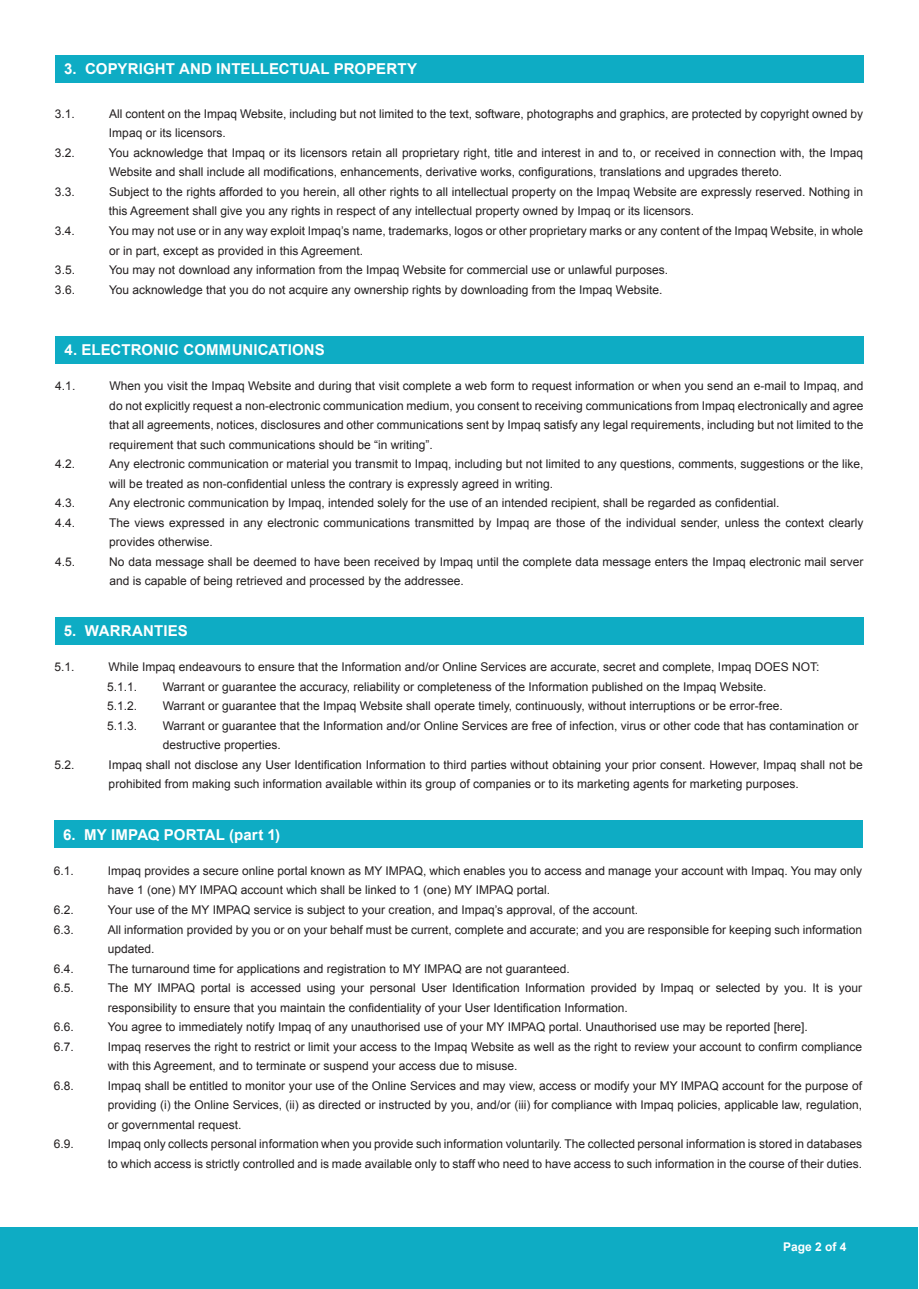
<style>
.page{position:relative;width:919px;height:1289px;background:#fff}
.page>*{position:absolute;margin:0;border:0;box-sizing:border-box;transform-origin:0 0}
.t1{font:700 15px "Arial";letter-spacing:.005em;color:#fff}
.t2{font:12px/19.5px "Arial";color:#231f20}
.t3{font:700 12px "Arial";color:#fff}
</style>
<div class="page">
<div style="left:0;top:1227px;width:917px;height:61px;background:#0eacc4"></div>
<div style="left:56px;top:336px;width:807px;height:27px;background:#0eacc4"></div>
<div style="left:55px;top:55px;width:808px;height:28px;background:#0eacc4"></div>
<div style="left:55px;top:617px;width:808px;height:27px;background:#0eacc4"></div>
<div style="left:54px;top:820px;width:808px;height:28px;background:#0eacc4"></div>
<p class="t1" style="left:64px;top:59px;width:354px">3. COPYRIGHT AND INTELLECTUAL PROPERTY</p>
<p class="t2" style="left:55px;top:104px;width:22px">3.1.</p>
<p class="t2" style="left:109px;top:104px;width:755px">All content on the Impaq Website, including but not limited to the text, software, photographs and graphics, are protected by copyright owned by<br>Impaq or its licensors.</p>
<p class="t2" style="left:55px;top:143px;width:22px">3.2.</p>
<p class="t2" style="left:109px;top:143px;width:755px">You acknowledge that Impaq or its licensors retain all proprietary right, title and interest in and to, or received in connection with, the Impaq<br>Website and shall include all modifications, enhancements, derivative works, configurations, translations and upgrades thereto.</p>
<p class="t2" style="left:55px;top:182px;width:22px">3.3.</p>
<p class="t2" style="left:109px;top:182px;width:755px">Subject to the rights afforded to you herein, all other rights to all intellectual property on the Impaq Website are expressly reserved. Nothing in this Agreement shall give you any rights in respect of any intellectual property owned by Impaq or its licensors.</p>
<p class="t2" style="left:55px;top:221px;width:22px">3.4.</p>
<p class="t2" style="left:109px;top:221px;width:755px">You may not use or in any way exploit Impaq’s name, trademarks, logos or other proprietary marks or any content of the Impaq Website, in whole or in part, except as provided in this Agreement.</p>
<p class="t2" style="left:55px;top:260px;width:22px">3.5.</p>
<p class="t2" style="left:109px;top:260px;width:560px">You may not download any information from the Impaq Website for commercial use or unlawful purposes.</p>
<p class="t2" style="left:55px;top:280px;width:22px">3.6.</p>
<p class="t2" style="left:109px;top:280px;width:555px">You acknowledge that you do not acquire any ownership rights by downloading from the Impaq Website.</p>
<p class="t1" style="left:64px;top:340px;width:262px">4. ELECTRONIC COMMUNICATIONS</p>
<p class="t2" style="left:55px;top:376px;width:22px">4.1.</p>
<p class="t2" style="left:109px;top:376px;width:755px;text-align:justify">When you visit the Impaq Website and during that visit complete a web form to request information or when you send an e-mail to Impaq, and do not explicitly request a non-electronic communication medium, you consent to receiving communications from Impaq electronically and agree that all agreements, notices, disclosures and other communications sent by Impaq satisfy any legal requirements, including but not limited to the requirement that such communications should be “in writing”.</p>
<p class="t2" style="left:55px;top:454px;width:22px">4.2.</p>
<p class="t2" style="left:109px;top:454px;width:755px">Any electronic communication or material you transmit to Impaq, including but not limited to any questions, comments, suggestions or the like, will be treated as non-confidential unless the contrary is expressly agreed in writing.</p>
<p class="t2" style="left:55px;top:493px;width:22px">4.3.</p>
<p class="t2" style="left:109px;top:493px;width:671px">Any electronic communication by Impaq, intended solely for the use of an intended recipient, shall be regarded as confidential.</p>
<p class="t2" style="left:55px;top:513px;width:22px">4.4.</p>
<p class="t2" style="left:109px;top:513px;width:755px">The views expressed in any electronic communications transmitted by Impaq are those of the individual sender, unless the context clearly provides otherwise.</p>
<p class="t2" style="left:55px;top:552px;width:22px">4.5.</p>
<p class="t2" style="left:109px;top:552px;width:755px">No data message shall be deemed to have been received by Impaq until the complete data message enters the Impaq electronic mail server and is capable of being retrieved and processed by the addressee.</p>
<p class="t1" style="left:64px;top:620px;width:125px">5. WARRANTIES</p>
<p class="t2" style="left:55px;top:657px;width:22px">5.1.</p>
<p class="t2" style="left:107px;top:657px;width:713px">While Impaq endeavours to ensure that the Information and/or Online Services are accurate, secret and complete, Impaq DOES NOT:<br>5.1.1.</p>
<p class="t2" style="left:163px;top:676px;width:605px">Warrant or guarantee the accuracy, reliability or completeness of the Information published on the Impaq Website.</p>
<p class="t2" style="left:107px;top:696px;width:32px">5.1.2.</p>
<p class="t2" style="left:163px;top:696px;width:621px">Warrant or guarantee that the Impaq Website shall operate timely, continuously, without interruptions or be error-free.</p>
<p class="t2" style="left:107px;top:715px;width:32px">5.1.3.</p>
<p class="t2" style="left:163px;top:715px;width:697px">Warrant or guarantee that the Information and/or Online Services are free of infection, virus or other code that has contamination or destructive properties.</p>
<p class="t2" style="left:55px;top:754px;width:22px">5.2.</p>
<p class="t2" style="left:109px;top:754px;width:755px">Impaq shall not disclose any User Identification Information to third parties without obtaining your prior consent. However, Impaq shall not be prohibited from making such information available within its group of companies or to its marketing agents for marketing purposes.</p>
<p class="t1" style="left:63px;top:824px;width:218px">6. MY IMPAQ PORTAL (part 1)</p>
<p class="t2" style="left:54px;top:861px;width:22px">6.1.</p>
<p class="t2" style="left:108px;top:861px;width:755px">Impaq provides a secure online portal known as MY IMPAQ, which enables you to access and manage your account with Impaq. You may only have 1 (one) MY IMPAQ account which shall be linked to 1 (one) MY IMPAQ portal.</p>
<p class="t2" style="left:54px;top:900px;width:22px">6.2.</p>
<p class="t2" style="left:108px;top:900px;width:531px">Your use of the MY IMPAQ service is subject to your creation, and Impaq’s approval, of the account.</p>
<p class="t2" style="left:54px;top:919px;width:22px">6.3.</p>
<p class="t2" style="left:108px;top:919px;width:755px">All information provided by you or on your behalf must be current, complete and accurate; and you are responsible for keeping such information updated.</p>
<p class="t2" style="left:54px;top:958px;width:22px">6.4.</p>
<p class="t2" style="left:108px;top:958px;width:463px">The turnaround time for applications and registration to MY IMPAQ are not guaranteed.</p>
<p class="t2" style="left:54px;top:978px;width:22px">6.5.</p>
<p class="t2" style="left:108px;top:978px;width:755px">The MY IMPAQ portal is accessed using your personal User Identification Information provided by Impaq or selected by you. It is your responsibility to ensure that you maintain the confidentiality of your User Identification Information.</p>
<p class="t2" style="left:54px;top:1017px;width:22px">6.6.</p>
<p class="t2" style="left:108px;top:1017px;width:701px">You agree to immediately notify Impaq of any unauthorised use of your MY IMPAQ portal. Unauthorised use may be reported [here].</p>
<p class="t2" style="left:54px;top:1036px;width:22px">6.7.</p>
<p class="t2" style="left:108px;top:1036px;width:755px">Impaq reserves the right to restrict or limit your access to the Impaq Website as well as the right to review your account to confirm compliance with this Agreement, and to terminate or suspend your access due to misuse.</p>
<p class="t2" style="left:54px;top:1075px;width:22px">6.8.</p>
<p class="t2" style="left:108px;top:1075px;width:755px;text-align:justify">Impaq shall be entitled to monitor your use of the Online Services and may view, access or modify your MY IMPAQ account for the purpose of providing (i) the Online Services, (ii) as directed or instructed by you, and/or (iii) for compliance with Impaq policies, applicable law, regulation, or governmental request.</p>
<p class="t2" style="left:54px;top:1134px;width:22px">6.9.</p>
<p class="t2" style="left:108px;top:1134px;width:755px">Impaq only collects personal information when you provide such information voluntarily. The collected personal information is stored in databases to which access is strictly controlled and is made available only to staff who need to have access to such information in the course of their duties.</p>
<p class="t3" style="left:783px;top:1238px;width:65px">Page 2 of 4</p>
</div>
